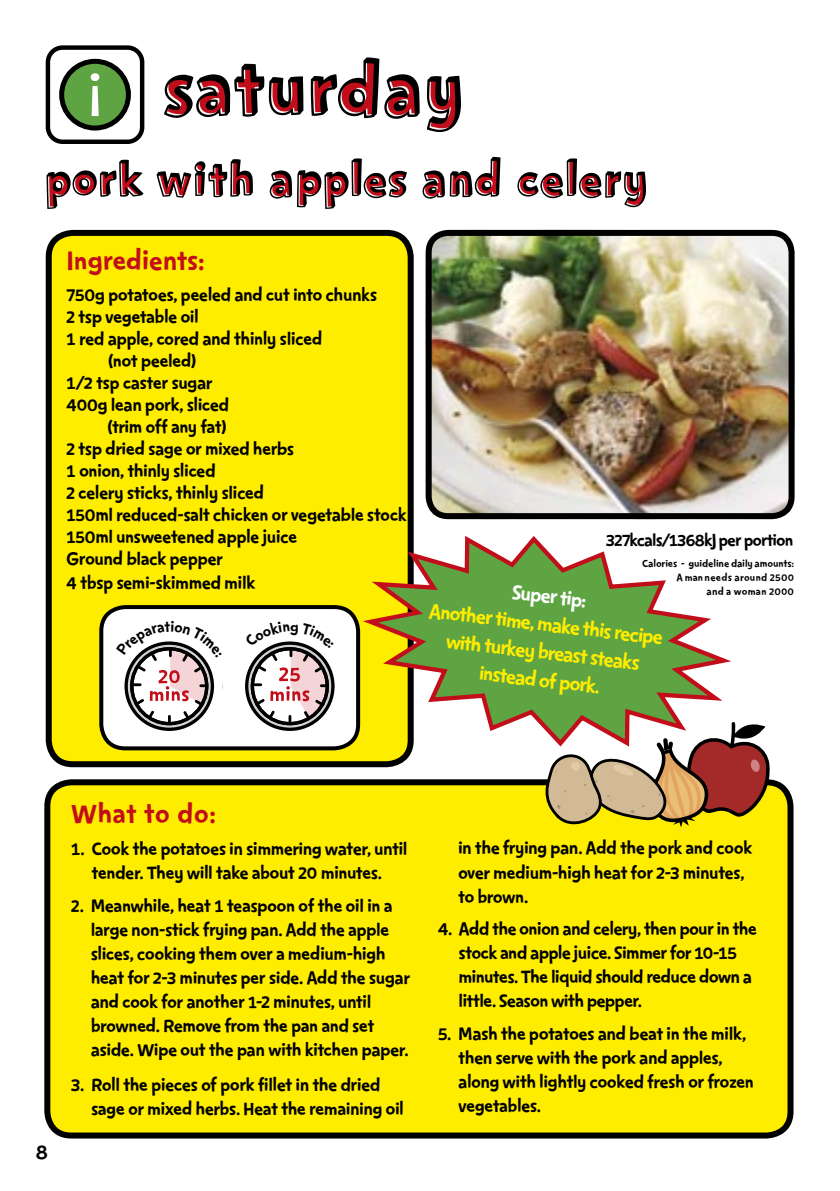
<style>
.page{position:relative;width:840px;height:1191px;background:#fff}
.page>*{position:absolute;margin:0;border:0;box-sizing:border-box;transform-origin:0 0}
.t1{font:82.2px "Change 4 Life Headline Shadow";color:#000}
.t2{font:52px "Change 4 Life Headline Shadow";color:#000}
.BODYCOPY___Red{font:32px "Change 4 Life Text";letter-spacing:-.015em;color:#c20e1a}
.BODYCOPY___Red-2{font:24px/28px "Change 4 Life Text";color:#ffed00;text-align:center}
.t3{font:24px "Change 4 Life Text";color:#000}
.BODYCOPY___Red-3{font:21px/24px "Change 4 Life Text";letter-spacing:-.03em;color:#000}
.BODYCOPY___Red-4{font:20px "Change 4 Life Text";letter-spacing:-.05em;color:#000}
.BODYCOPY___Red-5{font:12px/14px "Change 4 Life Text";letter-spacing:-.01em;color:#000;text-align:right}
.s1{color:#fff}
</style>
<div class="page">
<div style="left:49px;top:233px;width:361px;height:531px;background:#ffed00;border-radius:24px"></div>
<div style="left:46px;top:230px;width:367px;height:537px;border:6px solid #000;border-radius:24px"></div>
<div style="left:47px;top:782px;width:743px;height:353px;background:#ffed00;border-radius:24px"></div>
<div style="left:44px;top:779px;width:749px;height:359px;border:6px solid #000;border-radius:24px"></div>
<div style="left:101px;top:607px;width:257px;height:141px;background:#fff;border-radius:24px"></div>
<div style="left:99px;top:605px;width:261px;height:145px;border:4px solid #000;border-radius:24px"></div>
<div style="left:46px;top:45px;width:98px;height:99px;border:4px solid #000;border-radius:15px"></div>
<div style="left:62px;top:61px;width:66px;height:67px;background:#5ea443;border-radius:50%"></div>
<div style="left:59px;top:59px;width:72px;height:71px;border:5px solid #000;border-radius:50%"></div>
<svg style="left:91px;top:73px;width:8px;height:43px"></svg>
<img style="left:432px;top:230px;width:362px;height:282px">
<div style="left:425px;top:230px;width:369px;height:289px;border:6px solid #000;border-radius:20px"></div>
<svg style="left:355px;top:532px;width:376px;height:218px"></svg>
<svg style="left:540px;top:720px;width:231px;height:107px"></svg>
<svg style="left:124px;top:641px;width:99px;height:90px"></svg>
<svg style="left:245px;top:641px;width:89px;height:81px"></svg>
<p class="t1" style="left:163px;top:53px;width:303px">saturday</p>
<p class="t2" style="left:45px;top:157px;width:605px">pork with apples and celery</p>
<p class="BODYCOPY___Red" style="left:66px;top:248px;width:140px">Ingredients:</p>
<p class="BODYCOPY___Red-3" style="left:66px;top:284px;width:312px">750g potatoes, peeled and cut into chunks</p>
<p class="BODYCOPY___Red-3" style="left:66px;top:306px;width:134px">2 tsp vegetable oil</p>
<p class="BODYCOPY___Red-3" style="left:108px;top:329px;width:216px;line-height:22px;text-indent:-41px">1 red apple, cored and thinly sliced (not peeled)</p>
<p class="BODYCOPY___Red-3" style="left:66px;top:372px;width:148px">1/2 tsp caster sugar</p>
<p class="BODYCOPY___Red-3" style="left:66px;top:395px;width:165px;line-height:22px;text-align:right">400g lean pork, sliced (trim off any fat)</p>
<p class="BODYCOPY___Red-3" style="left:66px;top:438px;width:229px">2 tsp dried sage or mixed herbs</p>
<p class="BODYCOPY___Red-3" style="left:66px;top:460px;width:151px">1 onion, thinly sliced</p>
<p class="BODYCOPY___Red-3" style="left:66px;top:482px;width:199px">2 celery sticks, thinly sliced</p>
<p class="BODYCOPY___Red-3" style="left:66px;top:504px;width:342px">150ml reduced-salt chicken or vegetable stock</p>
<p class="BODYCOPY___Red-3" style="left:66px;top:526px;width:232px">150ml unsweetened apple juice</p>
<p class="BODYCOPY___Red-3" style="left:66px;top:548px;width:158px">Ground black pepper</p>
<p class="BODYCOPY___Red-3" style="left:66px;top:572px;width:191px">4 tbsp semi-skimmed milk</p>
<p class="BODYCOPY___Red-4" style="left:605px;top:532px;width:189px">327kcals/1368kJ per portion</p>
<p class="BODYCOPY___Red-2" style="left:433px;top:571px;width:237px;rotate:6deg"><span class="s1">Super tip:<br></span>Another time, make this recipe with turkey breast steaks instead of pork.</p>
<p class="BODYCOPY___Red-5" style="left:641px;top:557px;width:153px">Calories - guideline daily amounts:<br>A man needs around 2500<br>and a woman 2000</p>
<p class="t3" style="left:35px;top:1142px;width:14px">8</p>
<p class="BODYCOPY___Red" style="left:71px;top:800px;width:147px">What to do:</p>
<p class="BODYCOPY___Red-3" style="left:71px;top:838px;width:338px;text-align:center">1. Cook the potatoes in simmering water, until tender. They will take about 20 minutes.</p>
<p class="BODYCOPY___Red-3" style="left:91px;top:894px;width:321px;text-indent:-20px">2. Meanwhile, heat 1 teaspoon of the oil in a large non-stick frying pan. Add the apple slices, cooking them over a medium-high heat for 2-3 minutes per side. Add the sugar and cook for another 1-2 minutes, until browned. Remove from the pan and set aside. Wipe out the pan with kitchen paper.</p>
<p class="BODYCOPY___Red-3" style="left:91px;top:1074px;width:314px;text-indent:-20px">3. Roll the pieces of pork fillet in the dried sage or mixed herbs. Heat the remaining oil</p>
<p class="BODYCOPY___Red-3" style="left:458px;top:837px;width:296px">in the frying pan. Add the pork and cook over medium-high heat for 2-3 minutes, to brown.</p>
<p class="BODYCOPY___Red-3" style="left:458px;top:918px;width:300px;text-indent:-21px">4. Add the onion and celery, then pour in the stock and apple juice. Simmer for 10-15 minutes. The liquid should reduce down a little. Season with pepper.</p>
<p class="BODYCOPY___Red-3" style="left:458px;top:1022px;width:297px;text-indent:-20px">5. Mash the potatoes and beat in the milk, then serve with the pork and apples, along with lightly cooked fresh or frozen vegetables.</p>
</div>
